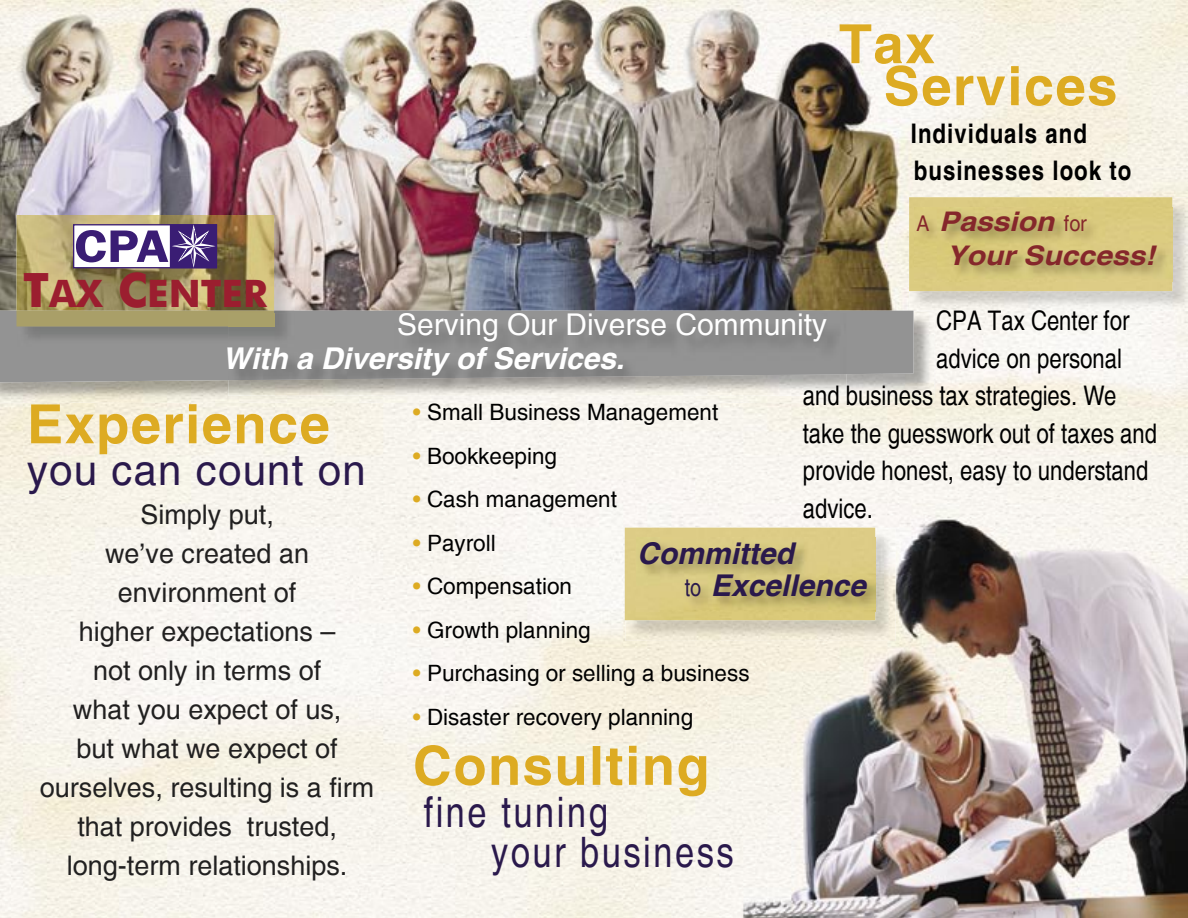
<style>
.page{position:relative;width:1188px;height:918px;background:#fff}
.page>*{position:absolute;margin:0;border:0;box-sizing:border-box;transform-origin:0 0}
.t1{font:700 54px/42px "Helvetica";letter-spacing:.03em;color:#ddab22}
.t2{font:47.1px "Franklin Gothic Demi";color:#3a1d74;scale:1.11 1}
.t3{font:condensed 42px/40.5px "Helvetica";letter-spacing:.06em;color:#2a194c}
.t4{font:42px "Helvetica";letter-spacing:.03em;color:#2a194c}
.t5{font:700 37.95px "Futura Md BT";color:#9b1e2f}
.t6{font:30px "Helvetica";color:#fff}
.t7{font:italic 700 30px "Helvetica";color:#fff}
.t8{font:italic 700 30px/31.5px "Helvetica";color:#2a194c}
.t9{font:27px/39px "Helvetica";color:#212020;text-align:center}
.t10{font:condensed 27px "Helvetica";color:#000}
.t11{font:700 condensed 27px/37.5px "Helvetica";letter-spacing:.04em;color:#000}
.t12{font:italic 700 27px/33.8px "Helvetica";color:#85272b;scale:1.11 1}
.t13{font:22.5px "Helvetica";color:#000}
.s1{font-weight:400;font-style:normal;font-stretch:condensed;font-size:21.6px}
.s2{font-size:47.55px}
.s3{color:#ddab22}
.s4{font-weight:400;font-style:normal;font-stretch:condensed;font-size:24px}
</style>
<div class="page">
<img style="left:0;top:0;width:1188px;height:918px">
<img style="left:909px;top:197px;width:279px;height:114px">
<img style="left:909px;top:197px;width:263px;height:94px">
<img style="left:914px;top:208px;width:258px;height:73px">
<img style="left:883px;top:311px;width:51px;height:92px">
<img style="left:0;top:382px;width:883px;height:21px">
<div style="left:0;top:311px;width:914px;height:71px;background:#939393"></div>
<img style="left:16px;top:215px;width:279px;height:132px">
<div style="left:16px;top:311px;width:258px;height:15px;background:#a99f68"></div>
<div style="left:74px;top:225px;width:142px;height:43px;background:#fff"></div>
<div style="left:73px;top:224px;width:144px;height:44px;border:1px solid #3a1d74"></div>
<div style="left:170px;top:224px;width:47px;height:44px;border:1px solid #3a1d74"></div>
<svg style="left:172px;top:224px;width:44px;height:44px"></svg>
<img style="left:228px;top:380px;width:618px;height:16px">
<img style="left:228px;top:313px;width:618px;height:67px">
<img style="left:228px;top:313px;width:67px;height:34px">
<img style="left:228px;top:313px;width:46px;height:13px">
<img style="left:625px;top:528px;width:270px;height:113px">
<img style="left:625px;top:528px;width:250px;height:92px">
<img style="left:637px;top:538px;width:246px;height:74px">
<h2 class="t2" style="left:74px;top:215px;width:87px">CPA</h2>
<h1 class="t1" style="left:884px;top:23px;width:235px;text-indent:-45px">Tax<br>Services</h1>
<p class="t11" style="left:911px;top:114px;width:222px">Individuals and businesses look to</p>
<p class="t12" style="left:947px;top:205px;width:189px;text-indent:-30px"><span class="s1">A</span> Passion <span class="s1">for<br></span>Your Success!</p>
<h3 class="t5" style="left:23px;top:269px;width:246px"><span class="s2">T</span>AX <span class="s2">C</span>ENTER</h3>
<p class="t10" style="left:936px;top:305px;width:195px">CPA Tax Center for</p>
<p class="t10" style="left:936px;top:342px;width:187px">advice on personal</p>
<p class="t10" style="left:803px;top:380px;width:315px">and business tax strategies. We</p>
<p class="t10" style="left:803px;top:417px;width:356px">take the guesswork out of taxes and</p>
<p class="t10" style="left:803px;top:455px;width:347px">provide honest, easy to understand</p>
<p class="t10" style="left:803px;top:492px;width:72px">advice.</p>
<p class="t6" style="left:397px;top:307px;width:432px">Serving Our Diverse Community</p>
<p class="t7" style="left:222px;top:341px;width:403px">With a Diversity of Services.</p>
<h1 class="t1" style="left:27px;top:403px;width:304px">Experience</h1>
<h3 class="t4" style="left:27px;top:446px;width:340px">you can count on</h3>
<p class="t9" style="left:40px;top:496px;width:336px">Simply put,<br>we’ve created an environment of<br>higher expectations –<br>not only in terms of<br>what you expect of us,<br>but what we expect of ourselves, resulting is a firm that provides trusted, long-term relationships.</p>
<p class="t13" style="left:413px;top:399px;width:307px"><span class="s3">•</span> Small Business Management</p>
<p class="t13" style="left:413px;top:443px;width:146px"><span class="s3">•</span> Bookkeeping</p>
<p class="t13" style="left:413px;top:486px;width:206px"><span class="s3">•</span> Cash management</p>
<p class="t13" style="left:413px;top:530px;width:84px"><span class="s3">•</span> Payroll</p>
<p class="t13" style="left:413px;top:573px;width:161px"><span class="s3">•</span> Compensation</p>
<p class="t13" style="left:413px;top:617px;width:179px"><span class="s3">•</span> Growth planning</p>
<p class="t13" style="left:413px;top:660px;width:338px"><span class="s3">•</span> Purchasing or selling a business</p>
<p class="t13" style="left:413px;top:704px;width:282px"><span class="s3">•</span> Disaster recovery planning</p>
<h1 class="t1" style="left:413px;top:744px;width:298px">Consulting</h1>
<h3 class="t3" style="left:491px;top:792px;width:244px;text-indent:-67px">fine tuning<br>your business</h3>
<p class="t8" style="left:685px;top:538px;width:183px;text-indent:-48px">Committed<br><span class="s4">to</span> Excellence</p>
</div>
